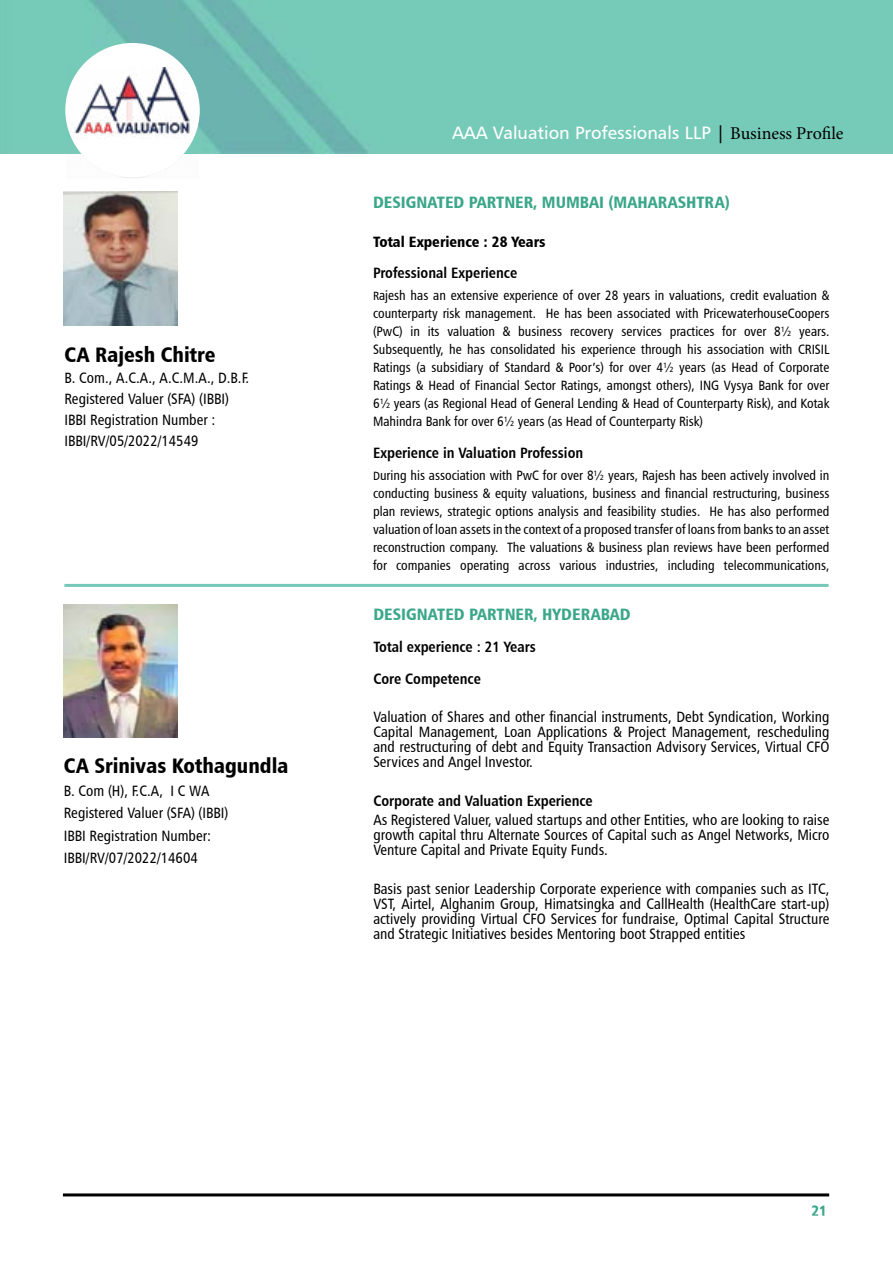
<style>
.page{position:relative;width:893px;height:1263px;background:#fff}
.page>*{position:absolute;margin:0;border:0;box-sizing:border-box;transform-origin:0 0}
.t1{font:21px "Humanist 777 BT Black Condensed B";color:#000}
.t2{font:18px "Humanist 777 BT Roman B";color:#fff}
.t3{font:18px "Minion Pro";letter-spacing:-.005em;color:#000}
.t4{font:16.5px "Humanist 777 BT Black Condensed B";color:#3ba78a}
.t5{font:15px/15px "Humanist 777 BT Roman Condensed B";color:#000;text-align:justify}
.t6{font:15px/32px "Humanist 777 BT Bold Condensed B";color:#000}
.t7{font:15px "Humanist 777 BT Roman Condensed B";color:#fff}
.t8{font:15px "Humanist 777 BT Black Condensed B";color:#000}
.t9{font:15px "Humanist 777 BT Black Condensed B";color:#3ba78a}
.t10{font:13.5px/18px "Humanist 777 BT Roman Condensed B";color:#000;text-align:justify}
.s1{font-family:"Humanist 777 BT Roman B";font-size:18px;color:#000}
.s2{font-family:"Humanist 777 BT Light B";color:#000}
.s3{font-size:12px}
</style>
<div class="page">
<hr style="left:63px;top:1193px;width:766px;height:3px;background:#000">
<hr style="left:64px;top:584px;width:765px;height:3px;background:#76c9b8">
<img style="left:0;top:0;width:893px;height:154px">
<div style="left:65px;top:43px;width:135px;height:134px;background:#fff;border-radius:50%"></div>
<img style="left:67px;top:68px;width:125px;height:71px">
<img style="left:64px;top:191px;width:113px;height:134px">
<img style="left:64px;top:605px;width:114px;height:133px">
<h1 class="t1" style="left:64px;top:341px;width:153px">CA Rajesh Chitre</h1>
<p class="t5" style="left:64px;top:367px;width:186px;line-height:21px;text-align:left">B. Com., A.C.A., A.C.M.A., D.B.F.<br>Registered Valuer (SFA) (IBBI)<br>IBBI Registration Number :<br>IBBI/RV/05/2022/14549</p>
<h1 class="t1" style="left:64px;top:753px;width:226px">CA Srinivas Kothagundla</h1>
<p class="t5" style="left:64px;top:779px;width:166px;line-height:22.5px;text-align:left">B. Com (H), F.C.A, I C WA<br>Registered Valuer (SFA) (IBBI)<br>IBBI Registration Number:<br>IBBI/RV/07/2022/14604</p>
<p class="t7" style="left:532px;top:126px;width:299px">AAA Insolvency Professionals LLP<span class="s1">|</span> <span class="s2">l Business Profile</span></p>
<h2 class="t2" style="left:452px;top:122px;width:260px">AAA Valuation Professionals LLP</h2>
<h2 class="t3" style="left:730px;top:122px;width:115px">Business Profile</h2>
<p class="t4" style="left:373px;top:192px;width:358px">DESIGNATED PARTNER, MUMBAI (MAHARASHTRA)</p>
<p class="t8" style="left:373px;top:232px;width:174px">Total Experience : 28 Years</p>
<p class="t6" style="left:373px;top:256px;width:146px">Professional Experience</p>
<p class="t10" style="left:373px;top:286px;width:458px"><span class="s3">R</span>ajesh has an extensive experience of over 28 years in valuations, credit evaluation &amp; counterparty risk management. He has been associated with PricewaterhouseCoopers (PwC) in its valuation &amp; business recovery services practices for over 8½ years.<br>Subsequently, he has consolidated his experience through his association with CRISIL Ratings (a subsidiary of Standard &amp; Poor’s) for over 4½ years (as Head of Corporate Ratings &amp; Head of Financial Sector Ratings, amongst others), ING Vysya Bank for over 6½ years (as Regional Head of General Lending &amp; Head of Counterparty Risk), and Kotak Mahindra Bank for over 6½ years (as Head of Counterparty Risk)</p>
<p class="t6" style="left:373px;top:436px;width:212px">Experience in Valuation Profession</p>
<p class="t10" style="left:373px;top:466px;width:458px"><span class="s3">D</span>uring his association with PwC for over 8½ years, Rajesh has been actively involved in conducting business &amp; equity valuations, business and financial restructuring, business plan reviews, strategic options analysis and feasibility studies. He has also performed valuation of loan assets in the context of a proposed transfer of loans from banks to an asset reconstruction company. The valuations &amp; business plan reviews have been performed for companies operating across various industries, including telecommunications,</p>
<p class="t4" style="left:373px;top:604px;width:259px">DESIGNATED PARTNER, HYDERABAD</p>
<p class="t6" style="left:373px;top:630px;width:164px">Total experience : 21 Years<br>Core Competence</p>
<p class="t5" style="left:373px;top:709px;width:458px">Valuation of Shares and other financial instruments, Debt Syndication, Working Capital Management, Loan Applications &amp; Project Management, rescheduling and restructuring of debt and Equity Transaction Advisory Services, Virtual CFO Services and Angel Investor.</p>
<p class="t6" style="left:373px;top:784px;width:221px">Corporate and Valuation Experience</p>
<p class="t5" style="left:373px;top:812px;width:458px">As Registered Valuer, valued startups and other Entities, who are looking to raise growth capital thru Alternate Sources of Capital such as Angel Networks, Micro Venture Capital and Private Equity Funds.</p>
<p class="t5" style="left:373px;top:881px;width:458px">Basis past senior Leadership Corporate experience with companies such as ITC, VST, Airtel, Alghanim Group, Himatsingka and CallHealth (HealthCare start-up) actively providing Virtual CFO Services for fundraise, Optimal Capital Structure and Strategic Initiatives besides Mentoring boot Strapped entities</p>
<p class="t9" style="left:811px;top:1201px;width:17px">21</p>
</div>
